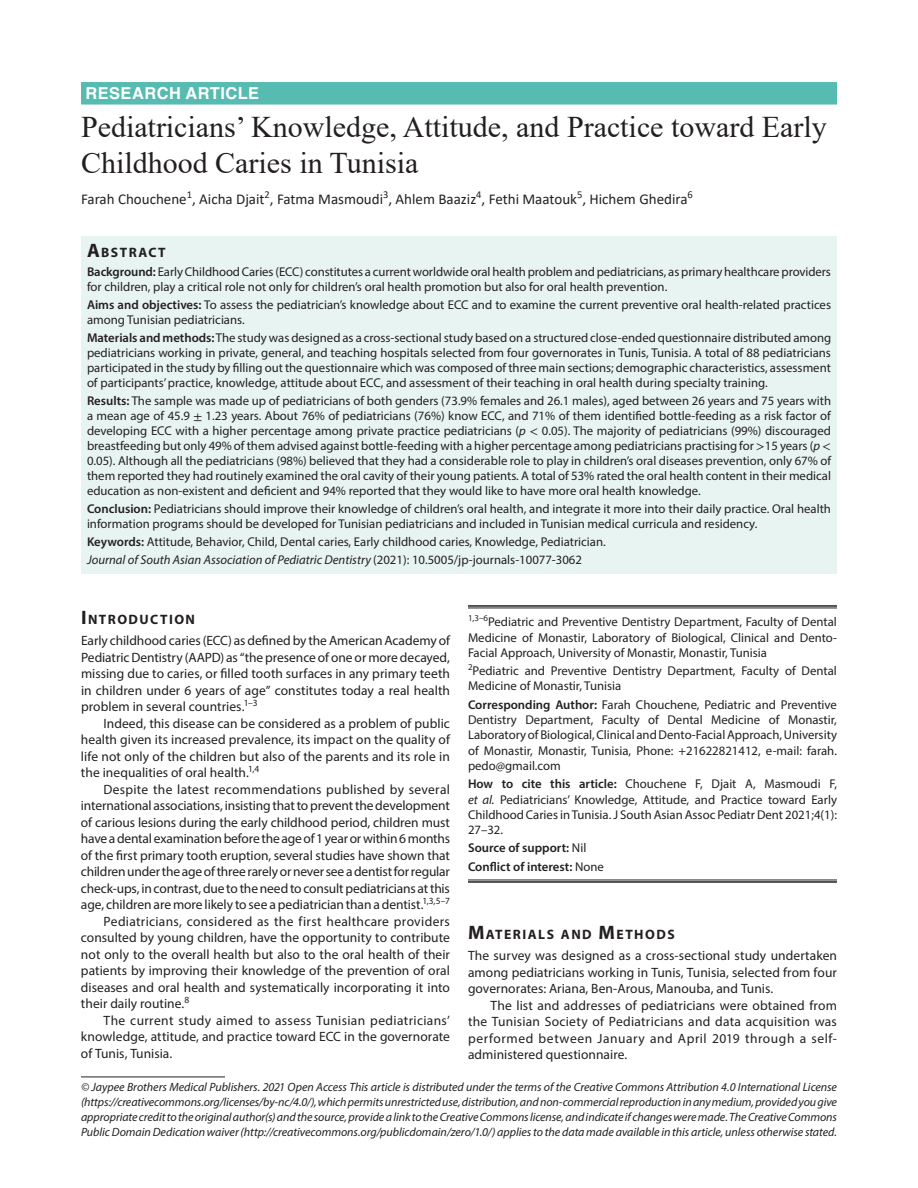
<style>
.page{position:relative;width:918px;height:1188px;background:#fff}
.page>*{position:absolute;margin:0;border:0;box-sizing:border-box;transform-origin:0 0}
.t1{font:30px/36px "Times New Roman";color:#231f20}
.t2{font:700 16.5px "Helvetica LT Std";letter-spacing:.025em;color:#fff}
.t3{font:15px "Calibri";color:#231f20}
.t4{font:700 13.65px "Myriad Pro";letter-spacing:.105em;color:#231f20}
.t5{font:13.5px/16.5px "Myriad Pro";color:#231f20;text-align:justify}
.t6{font:13.5px "Myriad Pro";letter-spacing:.025em;color:#231f20}
.t7{font:13.5px "Myriad Pro";letter-spacing:.02em;color:#231f20}
.t8{font:12.75px/15px "Myriad Pro";color:#231f20}
.t9{font:600 12.75px/18.3px "Myriad Pro";color:#231f20}
.t10{font:italic 12px/15px "Myriad Pro";letter-spacing:-.005em;color:#231f20;text-align:justify}
.s1{font-size:19.5px}
.s2{font-weight:600}
.s3{font-family:"STIX"}
.s4{font-style:italic}
.s5{font-weight:400}
</style>
<div class="page">
<div style="left:81px;top:82px;width:756px;height:23px;background:#56bbb1"></div>
<div style="left:81px;top:236px;width:756px;height:26px;background:#e8f4f2"></div>
<div style="left:81px;top:261px;width:756px;height:39px;background:#e8f4f2"></div>
<div style="left:81px;top:294px;width:756px;height:39px;background:#e8f4f2"></div>
<div style="left:81px;top:327px;width:756px;height:69px;background:#e8f4f2"></div>
<div style="left:81px;top:390px;width:756px;height:114px;background:#e8f4f2"></div>
<div style="left:81px;top:498px;width:756px;height:39px;background:#e8f4f2"></div>
<div style="left:81px;top:531px;width:756px;height:24px;background:#e8f4f2"></div>
<div style="left:81px;top:549px;width:756px;height:24px;background:#e8f4f2"></div>
<hr style="left:468px;top:605px;width:369px;height:2px;background:#231f20">
<hr style="left:468px;top:608px;width:369px;height:1px;background:#231f20">
<hr style="left:468px;top:880px;width:369px;height:1px;background:#231f20">
<hr style="left:468px;top:881px;width:369px;height:2px;background:#231f20">
<hr style="left:81px;top:1077px;width:144px;height:1px;background:#231f20">
<p class="t2" style="left:86px;top:83px;width:175px">RESEARCH ARTICLE</p>
<h1 class="t1" style="left:81px;top:108px;width:747px">Pediatricians’ Knowledge, Attitude, and Practice toward Early<br>Childhood Caries in Tunisia</h1>
<p class="t3" style="left:81px;top:189px;width:613px">Farah Chouchene<sup>1</sup>, Aicha Djait<sup>2</sup>, Fatma Masmoudi<sup>3</sup>, Ahlem Baaziz<sup>4</sup>, Fethi Maatouk<sup>5</sup>, Hichem Ghedira<sup>6</sup></p>
<p class="t4" style="left:87px;top:243px;width:80px"><span class="s1">A</span>BSTRACT</p>
<p class="t8" style="left:87px;top:264px;width:745px"><span class="s2">Background:</span> Early Childhood Caries (ECC) constitutes a current worldwide oral health problem and pediatricians, as primary healthcare providers for children, play a critical role not only for children’s oral health promotion but also for oral health prevention.</p>
<p class="t8" style="left:87px;top:297px;width:746px"><span class="s2">Aims and objectives:</span> To assess the pediatrician’s knowledge about ECC and to examine the current preventive oral health-related practices among Tunisian pediatricians.</p>
<p class="t8" style="left:87px;top:330px;width:746px;text-align:justify"><span class="s2">Materials and methods:</span> The study was designed as a cross-sectional study based on a structured close-ended questionnaire distributed among pediatricians working in private, general, and teaching hospitals selected from four governorates in Tunis, Tunisia. A total of 88 pediatricians participated in the study by filling out the questionnaire which was composed of three main sections; demographic characteristics, assessment of participants’ practice, knowledge, attitude about ECC, and assessment of their teaching in oral health during specialty training.</p>
<p class="t8" style="left:87px;top:393px;width:746px;text-align:justify"><span class="s2">Results:</span> The sample was made up of pediatricians of both genders (73.9% females and 26.1 males), aged between 26 years and 75 years with a mean age of 45.9 <span class="s3">±</span> 1.23 years. About 76% of pediatricians (76%) know ECC, and 71% of them identified bottle-feeding as a risk factor of developing ECC with a higher percentage among private practice pediatricians (<span class="s4">p</span> <span class="s3">&lt;</span> 0.05). The majority of pediatricians (99%) discouraged breastfeeding but only 49% of them advised against bottle-feeding with a higher percentage among pediatricians practising for <span class="s3">&gt;</span>15 years (<span class="s4">p</span> <span class="s3">&lt; </span>0.05). Although all the pediatricians (98%) believed that they had a considerable role to play in children’s oral diseases prevention, only 67% of them reported they had routinely examined the oral cavity of their young patients. A total of 53% rated the oral health content in their medical education as non-existent and deficient and 94% reported that they would like to have more oral health knowledge.</p>
<p class="t8" style="left:87px;top:501px;width:745px"><span class="s2">Conclusion:</span> Pediatricians should improve their knowledge of children’s oral health, and integrate it more into their daily practice. Oral health information programs should be developed for Tunisian pediatricians and included in Tunisian medical curricula and residency.</p>
<p class="t8" style="left:87px;top:533px;width:520px;line-height:18px"><span class="s2">Keywords:</span> Attitude, Behavior, Child, Dental caries, Early childhood caries, Knowledge, Pediatrician.<br><span class="s4">Journal of South Asian Association of Pediatric Dentistry</span> (2021): 10.5005/jp-journals-10077-3062</p>
<p class="t4" style="left:81px;top:611px;width:116px"><span class="s1">I</span>NTRODUCTION</p>
<p class="t5" style="left:81px;top:632px;width:371px">Early childhood caries (ECC) as defined by the American Academy of Pediatric Dentistry (AAPD) as “the presence of one or more decayed, missing due to caries, or filled tooth surfaces in any primary teeth in children under 6 years of age” constitutes today a real health problem in several countries.<sup>1–3</sup></p>
<p class="t5" style="left:81px;top:715px;width:371px;text-indent:23px">Indeed, this disease can be considered as a problem of public health given its increased prevalence, its impact on the quality of life not only of the children but also of the parents and its role in the inequalities of oral health.<sup>1,4</sup></p>
<p class="t7" style="left:104px;top:781px;width:348px">Despite the latest recommendations published by several</p>
<p class="t5" style="left:81px;top:797px;width:371px">international associations, insisting that to prevent the development</p>
<p class="t5" style="left:81px;top:814px;width:371px">of carious lesions during the early childhood period, children must</p>
<p class="t5" style="left:81px;top:830px;width:371px">have a dental examination before the age of 1 year or within 6 months</p>
<p class="t5" style="left:81px;top:847px;width:371px">of the first primary tooth eruption, several studies have shown that</p>
<p class="t5" style="left:81px;top:863px;width:370px">children under the age of three rarely or never see a dentist for regular</p>
<p class="t5" style="left:81px;top:880px;width:370px">check-ups, in contrast, due to the need to consult pediatricians at this</p>
<p class="t5" style="left:81px;top:896px;width:370px">age, children are more likely to see a pediatrician than a dentist.<sup>1,3,5–7</sup></p>
<p class="t6" style="left:104px;top:913px;width:348px">Pediatricians, considered as the first healthcare providers</p>
<p class="t5" style="left:81px;top:929px;width:371px">consulted by young children, have the opportunity to contribute</p>
<p class="t5" style="left:81px;top:946px;width:371px">not only to the overall health but also to the oral health of their</p>
<p class="t5" style="left:81px;top:962px;width:371px">patients by improving their knowledge of the prevention of oral</p>
<p class="t5" style="left:81px;top:979px;width:370px">diseases and oral health and systematically incorporating it into</p>
<p class="t5" style="left:81px;top:995px;width:110px">their daily routine.<sup>8</sup></p>
<p class="t6" style="left:104px;top:1012px;width:348px">The current study aimed to assess Tunisian pediatricians’</p>
<p class="t5" style="left:81px;top:1028px;width:371px">knowledge, attitude, and practice toward ECC in the governorate</p>
<p class="t5" style="left:81px;top:1045px;width:93px">of Tunis, Tunisia.</p>
<p class="t8" style="left:468px;top:614px;width:371px;text-align:justify"><sup>1,3–6</sup>Pediatric and Preventive Dentistry Department, Faculty of Dental Medicine of Monastir, Laboratory of Biological, Clinical and Dento-Facial Approach, University of Monastir, Monastir, Tunisia</p>
<p class="t8" style="left:468px;top:663px;width:370px"><sup>2</sup>Pediatric and Preventive Dentistry Department, Faculty of Dental<br>Medicine of Monastir, Tunisia</p>
<p class="t8" style="left:468px;top:697px;width:371px;text-align:justify"><span class="s2">Corresponding Author:</span> Farah Chouchene, Pediatric and Preventive Dentistry Department, Faculty of Dental Medicine of Monastir, Laboratory of Biological, Clinical and Dento-Facial Approach, University of Monastir, Monastir, Tunisia, Phone: +21622821412, e-mail: farah. pedo@gmail.com</p>
<p class="t8" style="left:468px;top:776px;width:371px;text-align:justify"><span class="s2">How to cite this article:</span> Chouchene F, Djait A, Masmoudi F, <span class="s4">et al.</span> Pediatricians’ Knowledge, Attitude, and Practice toward Early Childhood Caries in Tunisia. J South Asian Assoc Pediatr Dent 2021;4(1):<br>27–32.</p>
<p class="t9" style="left:468px;top:839px;width:137px">Source of support: <span class="s5">Nil<br></span>Conflict of interest: <span class="s5">None</span></p>
<p class="t4" style="left:468px;top:926px;width:208px"><span class="s1">M</span>ATERIALS AND <span class="s1">M</span>ETHODS</p>
<p class="t5" style="left:468px;top:947px;width:371px">The survey was designed as a cross-sectional study undertaken among pediatricians working in Tunis, Tunisia, selected from four governorates: Ariana, Ben-Arous, Manouba, and Tunis.</p>
<p class="t5" style="left:468px;top:997px;width:371px;text-indent:23px">The list and addresses of pediatricians were obtained from the Tunisian Society of Pediatricians and data acquisition was performed between January and April 2019 through a self&shy;administered questionnaire.</p>
<p class="t10" style="left:81px;top:1079px;width:758px">© Jaypee Brothers Medical Publishers. 2021 Open Access This article is distributed under the terms of the Creative Commons Attribution 4.0 International License (https://creativecommons.org/licenses/by-nc/4.0/), which permits unrestricted use, distribution, and non-commercial reproduction in any medium, provided you give appropriate credit to the original author(s) and the source, provide a link to the Creative Commons license, and indicate if changes were made. The Creative Commons Public Domain Dedication waiver (http://creativecommons.org/publicdomain/zero/1.0/) applies to the data made available in this article, unless otherwise stated.</p>
</div>
